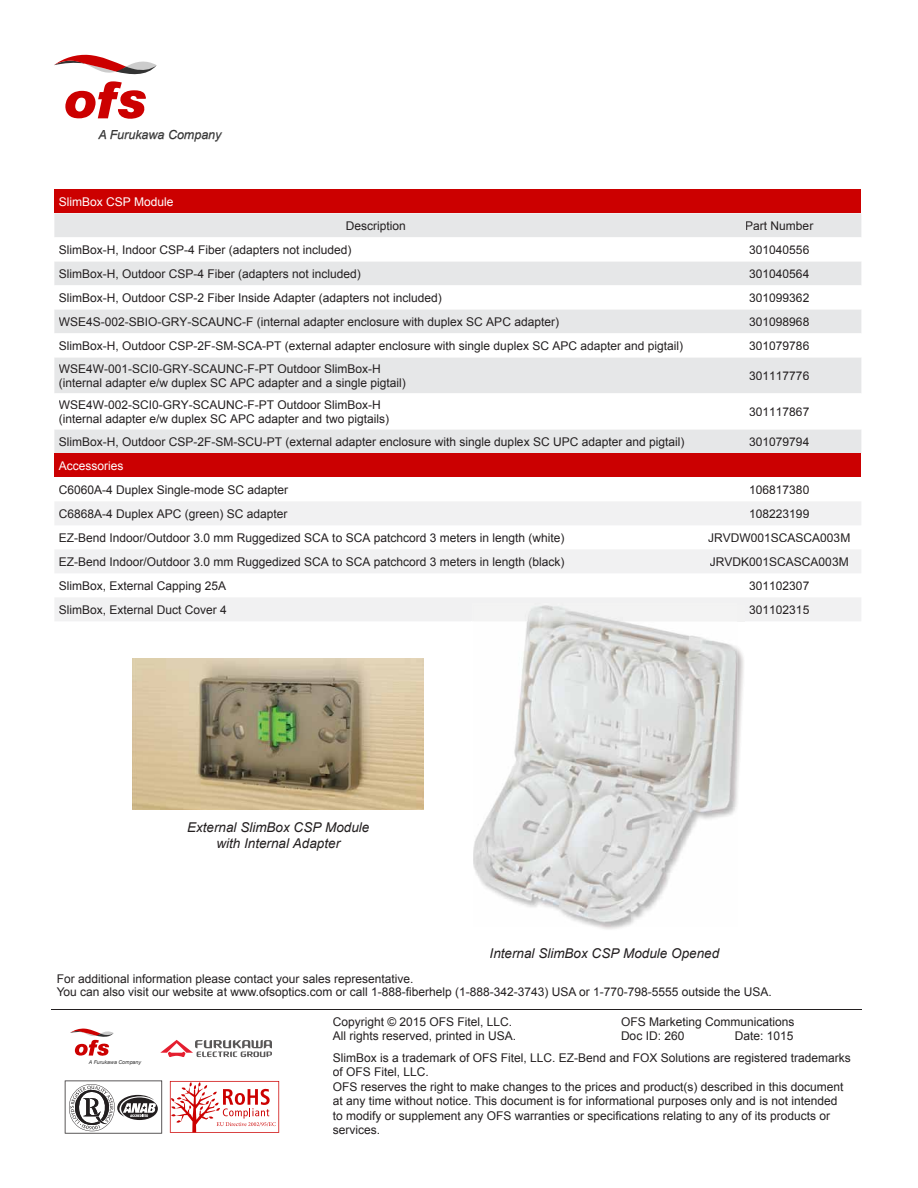
<style>
.page{position:relative;width:918px;height:1188px;background:#fff}
.page>*{position:absolute;margin:0;border:0;box-sizing:border-box;transform-origin:0 0}
.t1{font:italic 13.5px/16.2px "Arial";color:#231f20;text-align:center}
.t2{font:italic 12.45px "Arial";color:#333}
.t3{font:12px/14.4px "Arial";color:#231f20}
.t4{font:12px "Arial";color:#fff}
.t5{font:italic 5.25px "Arial";color:#333}
</style>
<div class="page">
<svg style="left:65px;top:1081px;width:97px;height:53px"></svg>
<svg style="left:170px;top:1081px;width:109px;height:52px"></svg>
<svg style="left:160px;top:1040px;width:112px;height:17px"></svg>
<hr style="left:51px;top:1010px;width:810px;height:1px;background:#231f20">
<svg style="left:70px;top:1028px;width:44px;height:28px"></svg>
<div style="left:54px;top:189px;width:807px;height:24px;background:#c00"></div>
<div style="left:54px;top:213px;width:807px;height:240px;background:#e6e7e8"></div>
<svg style="left:54px;top:237px;width:807px;height:192px"></svg>
<div style="left:54px;top:453px;width:807px;height:24px;background:#cb0001"></div>
<svg style="left:55px;top:502px;width:806px;height:119px;fill:#f6f6f6"></svg>
<div style="left:347px;top:221px;width:58px;height:11px;background:#e6e7e8"></div>
<div style="left:746px;top:221px;width:68px;height:9px;background:#e6e7e8"></div>
<div style="left:59px;top:245px;width:292px;height:11px;background:#fff"></div>
<div style="left:750px;top:245px;width:59px;height:9px;background:#fff"></div>
<div style="left:59px;top:269px;width:302px;height:11px;background:#e6e7e8"></div>
<div style="left:750px;top:269px;width:59px;height:9px;background:#e6e7e8"></div>
<div style="left:59px;top:293px;width:382px;height:11px;background:#fff"></div>
<div style="left:750px;top:293px;width:59px;height:9px;background:#fff"></div>
<div style="left:59px;top:317px;width:500px;height:11px;background:#e6e7e8"></div>
<div style="left:750px;top:317px;width:59px;height:9px;background:#e6e7e8"></div>
<div style="left:59px;top:341px;width:624px;height:11px;background:#fff"></div>
<div style="left:750px;top:341px;width:59px;height:9px;background:#fff"></div>
<div style="left:59px;top:364px;width:322px;height:9px;background:#e6e7e8"></div>
<div style="left:60px;top:378px;width:345px;height:11px;background:#e6e7e8"></div>
<div style="left:750px;top:371px;width:59px;height:9px;background:#e6e7e8"></div>
<div style="left:59px;top:400px;width:322px;height:9px;background:#fff"></div>
<div style="left:60px;top:414px;width:329px;height:11px;background:#fff"></div>
<div style="left:750px;top:407px;width:59px;height:9px;background:#fff"></div>
<div style="left:59px;top:437px;width:625px;height:11px;background:#e6e7e8"></div>
<div style="left:750px;top:437px;width:59px;height:9px;background:#e6e7e8"></div>
<div style="left:59px;top:509px;width:229px;height:11px;background:#f1f1f2"></div>
<div style="left:751px;top:509px;width:58px;height:9px;background:#f1f1f2"></div>
<div style="left:60px;top:557px;width:508px;height:11px;background:#f1f1f2"></div>
<div style="left:710px;top:557px;width:138px;height:9px;background:#f1f1f2"></div>
<div style="left:59px;top:605px;width:167px;height:10px;background:#f1f1f2"></div>
<div style="left:750px;top:605px;width:59px;height:9px;background:#f1f1f2"></div>
<img style="left:599px;top:606px;width:146px;height:324px">
<img style="left:473px;top:621px;width:158px;height:306px">
<img style="left:472px;top:603px;width:265px;height:18px">
<img style="left:631px;top:606px;width:106px;height:321px">
<svg style="left:98px;top:130px;width:124px;height:12px"></svg>
<svg style="left:54px;top:54px;width:103px;height:65px"></svg>
<img style="left:132px;top:659px;width:292px;height:151px">
<p class="t2" style="left:98px;top:127px;width:125px">A Furukawa Company</p>
<p class="t4" style="left:59px;top:194px;width:116px">SlimBox CSP Module</p>
<p class="t3" style="left:346px;top:218px;width:62px">Description</p>
<p class="t3" style="left:745px;top:218px;width:70px">Part Number</p>
<p class="t3" style="left:59px;top:242px;width:294px">SlimBox-H, Indoor CSP-4 Fiber (adapters not included)</p>
<p class="t3" style="left:749px;top:242px;width:62px">301040556</p>
<p class="t3" style="left:59px;top:266px;width:304px">SlimBox-H, Outdoor CSP-4 Fiber (adapters not included)</p>
<p class="t3" style="left:749px;top:266px;width:62px">301040564</p>
<p class="t3" style="left:59px;top:290px;width:384px">SlimBox-H, Outdoor CSP-2 Fiber Inside Adapter (adapters not included)</p>
<p class="t3" style="left:749px;top:290px;width:62px">301099362</p>
<p class="t3" style="left:59px;top:314px;width:502px">WSE4S-002-SBIO-GRY-SCAUNC-F (internal adapter enclosure with duplex SC APC adapter)</p>
<p class="t3" style="left:749px;top:314px;width:62px">301098968</p>
<p class="t3" style="left:59px;top:338px;width:626px">SlimBox-H, Outdoor CSP-2F-SM-SCA-PT (external adapter enclosure with single duplex SC APC adapter and pigtail)</p>
<p class="t3" style="left:749px;top:338px;width:62px">301079786</p>
<p class="t3" style="left:59px;top:361px;width:348px">WSE4W-001-SCI0-GRY-SCAUNC-F-PT Outdoor SlimBox-H (internal adapter e/w duplex SC APC adapter and a single pigtail)</p>
<p class="t3" style="left:749px;top:368px;width:62px">301117776</p>
<p class="t3" style="left:59px;top:397px;width:332px">WSE4W-002-SCI0-GRY-SCAUNC-F-PT Outdoor SlimBox-H (internal adapter e/w duplex SC APC adapter and two pigtails)</p>
<p class="t3" style="left:749px;top:404px;width:62px">301117867</p>
<p class="t3" style="left:59px;top:434px;width:627px">SlimBox-H, Outdoor CSP-2F-SM-SCU-PT (external adapter enclosure with single duplex SC UPC adapter and pigtail)</p>
<p class="t3" style="left:749px;top:434px;width:62px">301079794</p>
<p class="t4" style="left:59px;top:458px;width:66px">Accessories</p>
<p class="t3" style="left:59px;top:482px;width:231px">C6060A-4 Duplex Single-mode SC adapter</p>
<p class="t3" style="left:749px;top:482px;width:62px">106817380</p>
<p class="t3" style="left:59px;top:506px;width:230px">C6868A-4 Duplex APC (green) SC adapter</p>
<p class="t3" style="left:749px;top:506px;width:62px">108223199</p>
<p class="t3" style="left:59px;top:530px;width:507px">EZ-Bend Indoor/Outdoor 3.0 mm Ruggedized SCA to SCA patchcord 3 meters in length (white)</p>
<p class="t3" style="left:708px;top:530px;width:144px">JRVDW001SCASCA003M</p>
<p class="t3" style="left:59px;top:554px;width:507px">EZ-Bend Indoor/Outdoor 3.0 mm Ruggedized SCA to SCA patchcord 3 meters in length (black)</p>
<p class="t3" style="left:710px;top:554px;width:140px">JRVDK001SCASCA003M</p>
<p class="t3" style="left:59px;top:578px;width:169px">SlimBox, External Capping 25A</p>
<p class="t3" style="left:749px;top:578px;width:62px">301102307</p>
<p class="t3" style="left:59px;top:602px;width:170px">SlimBox, External Duct Cover 4</p>
<p class="t3" style="left:749px;top:602px;width:62px">301102315</p>
<p class="t1" style="left:187px;top:820px;width:184px">External SlimBox CSP Module with Internal Adapter</p>
<p class="t1" style="left:490px;top:946px;width:231px">Internal SlimBox CSP Module Opened</p>
<p class="t3" style="left:57px;top:972px;width:717px;line-height:13.5px">For additional information please contact your sales representative.<br>You can also visit our website at www.ofsoptics.com or call 1-888-fiberhelp (1-888-342-3743) USA or 1-770-798-5555 outside the USA.</p>
<p class="t5" style="left:89px;top:1059px;width:54px">A Furukawa Company</p>
<p class="t3" style="left:333px;top:1015px;width:185px">Copyright © 2015 OFS Fitel, LLC.<br>All rights reserved, printed in USA.</p>
<p class="t3" style="left:621px;top:1015px;width:175px">OFS Marketing Communications<br>Doc ID: 260</p>
<p class="t3" style="left:735px;top:1029px;width:60px">Date: 1015</p>
<p class="t3" style="left:333px;top:1051px;width:520px">SlimBox is a trademark of OFS Fitel, LLC. EZ-Bend and FOX Solutions are registered trademarks of OFS Fitel, LLC.<br>OFS reserves the right to make changes to the prices and product(s) described in this document at any time without notice. This document is for informational purposes only and is not intended<br>to modify or supplement any OFS warranties or specifications relating to any of its products or services.</p>
</div>
